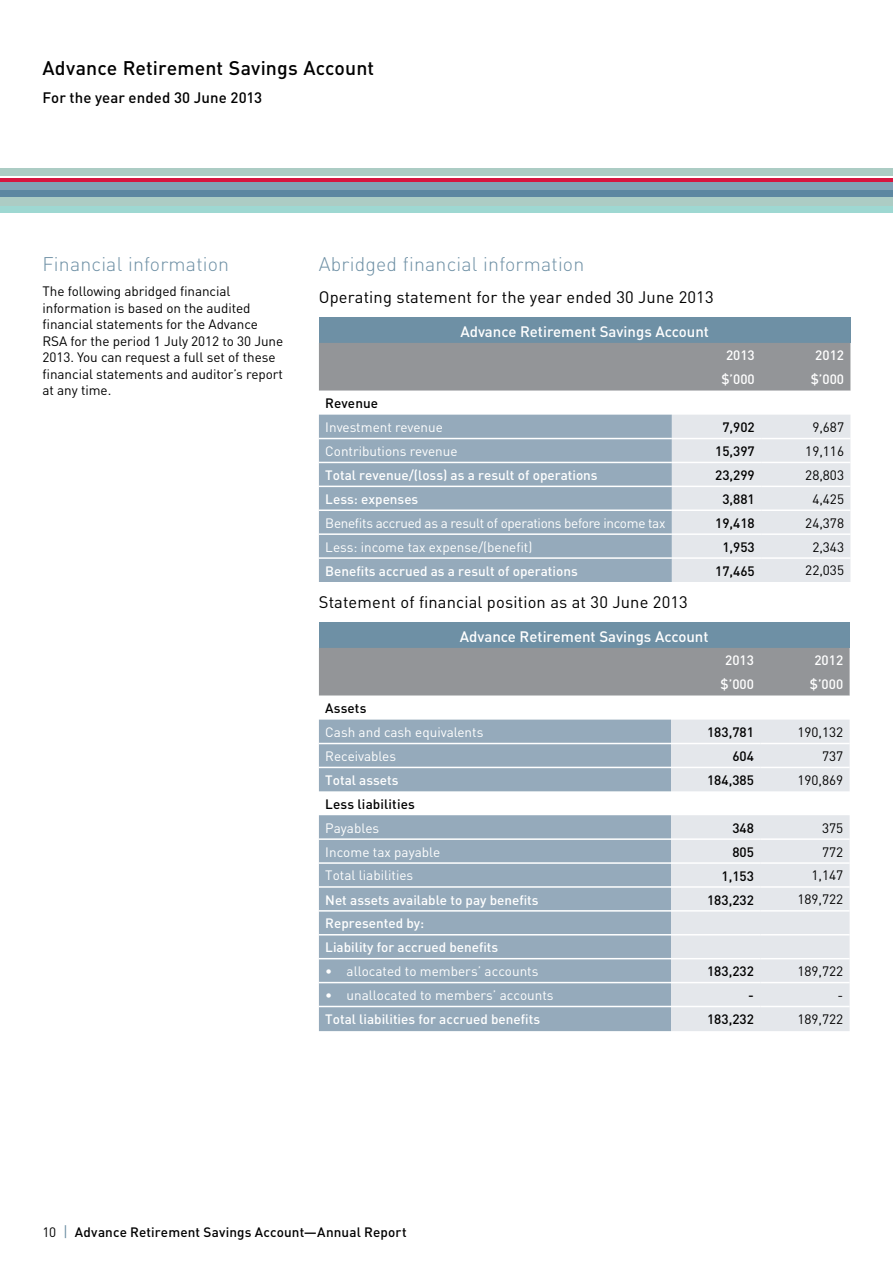
<style>
.page{position:relative;width:893px;height:1263px;background:#fff}
.page>*{position:absolute;margin:0;border:0;box-sizing:border-box;transform-origin:0 0}
.t1{font:300 19.5px "DIN";letter-spacing:.01em;color:#6e90a5}
.t2{font:500 19.5px "DIN";letter-spacing:.005em;color:#000}
.t3{font:16.5px "DIN";letter-spacing:.01em;color:#000}
.t4{font:500 15px "DIN";color:#fff}
.t5{font:500 15px "DIN";letter-spacing:.005em;color:#000}
.t6{font:13.5px/16.5px "DIN";letter-spacing:-.005em;color:#000}
.t7{font:500 13.5px/23.9px "DIN";color:#fff}
.t8{font:13.5px "DIN";color:#fff}
.t9{font:500 13.5px "DIN";letter-spacing:.005em;color:#000}
.t10{font:13.5px "DIN";letter-spacing:-.025em;color:#fff}
.s1{font-weight:400}
.s2{font-weight:400;font-size:15px;color:#6e90a5}
</style>
<div class="page">
<div style="left:0;top:169px;width:893px;height:7px;background:#acccc4"></div>
<div style="left:0;top:191px;width:893px;height:22px;background:#9ed8d2"></div>
<div style="left:0;top:193px;width:893px;height:12px;background:#acccc4"></div>
<div style="left:0;top:178px;width:893px;height:19px;background:#5d87a1"></div>
<div style="left:0;top:178px;width:893px;height:12px;background:#80a1b6"></div>
<hr style="left:0;top:178px;width:893px;height:4px;background:#d7143f">
<div style="left:319px;top:318px;width:531px;height:25px;background:#6e90a5"></div>
<svg style="left:319px;top:343px;width:531px;height:239px;background:#b2bcc6"></svg>
<hr style="left:672px;top:438px;width:89px;height:1px;background:#fff">
<hr style="left:761px;top:438px;width:89px;height:1px;background:#fff">
<hr style="left:672px;top:462px;width:89px;height:1px;background:#fff">
<hr style="left:761px;top:462px;width:89px;height:1px;background:#fff">
<hr style="left:672px;top:533px;width:89px;height:2px;background:#fff">
<hr style="left:761px;top:533px;width:89px;height:2px;background:#fff">
<hr style="left:672px;top:557px;width:89px;height:2px;background:#fff">
<hr style="left:761px;top:557px;width:89px;height:2px;background:#fff">
<hr style="left:672px;top:486px;width:89px;height:1px;background:#fff">
<hr style="left:761px;top:486px;width:89px;height:1px;background:#fff">
<hr style="left:672px;top:509px;width:89px;height:2px;background:#fff">
<hr style="left:761px;top:509px;width:89px;height:2px;background:#fff">
<hr style="left:319px;top:438px;width:353px;height:1px;background:#fff">
<hr style="left:319px;top:462px;width:353px;height:1px;background:#fff">
<hr style="left:319px;top:486px;width:353px;height:1px;background:#fff">
<hr style="left:319px;top:509px;width:353px;height:2px;background:#fff">
<hr style="left:319px;top:533px;width:353px;height:2px;background:#fff">
<hr style="left:319px;top:557px;width:353px;height:2px;background:#fff">
<div style="left:319px;top:623px;width:531px;height:25px;background:#6e90a5"></div>
<div style="left:319px;top:648px;width:531px;height:48px;background:#939598"></div>
<svg style="left:319px;top:719px;width:530px;height:1px"></svg>
<svg style="left:319px;top:720px;width:352px;height:311px;background:#9eb1c1"></svg>
<svg style="left:671px;top:720px;width:179px;height:311px;background:#e6e9ec"></svg>
<hr style="left:671px;top:838px;width:89px;height:2px;background:#fff">
<hr style="left:760px;top:838px;width:90px;height:2px;background:#fff">
<hr style="left:671px;top:862px;width:89px;height:2px;background:#fff">
<hr style="left:760px;top:862px;width:90px;height:2px;background:#fff">
<hr style="left:671px;top:886px;width:89px;height:2px;background:#fff">
<hr style="left:760px;top:886px;width:90px;height:2px;background:#fff">
<hr style="left:671px;top:910px;width:89px;height:2px;background:#fff">
<hr style="left:760px;top:910px;width:90px;height:2px;background:#fff">
<hr style="left:671px;top:743px;width:89px;height:1px;background:#fff">
<hr style="left:760px;top:743px;width:90px;height:1px;background:#fff">
<hr style="left:671px;top:767px;width:89px;height:1px;background:#fff">
<hr style="left:760px;top:767px;width:90px;height:1px;background:#fff">
<hr style="left:671px;top:982px;width:89px;height:1px;background:#fff">
<hr style="left:760px;top:982px;width:90px;height:1px;background:#fff">
<hr style="left:671px;top:1006px;width:89px;height:1px;background:#fff">
<hr style="left:760px;top:1006px;width:90px;height:1px;background:#fff">
<hr style="left:671px;top:934px;width:89px;height:1px;background:#fff">
<hr style="left:760px;top:934px;width:90px;height:1px;background:#fff">
<hr style="left:671px;top:958px;width:89px;height:1px;background:#fff">
<hr style="left:760px;top:958px;width:90px;height:1px;background:#fff">
<hr style="left:319px;top:743px;width:352px;height:1px;background:#fff">
<hr style="left:319px;top:767px;width:352px;height:1px;background:#fff">
<hr style="left:319px;top:838px;width:352px;height:2px;background:#fff">
<hr style="left:319px;top:862px;width:352px;height:2px;background:#fff">
<hr style="left:319px;top:886px;width:352px;height:2px;background:#fff">
<hr style="left:319px;top:910px;width:352px;height:2px;background:#fff">
<hr style="left:319px;top:934px;width:352px;height:1px;background:#fff">
<hr style="left:319px;top:958px;width:352px;height:1px;background:#fff">
<hr style="left:319px;top:982px;width:352px;height:1px;background:#fff">
<hr style="left:319px;top:1006px;width:352px;height:1px;background:#fff">
<h1 class="t2" style="left:43px;top:55px;width:333px">Advance Retirement Savings Account</h1>
<p class="t5" style="left:43px;top:88px;width:221px">For the year ended 30 June 2013</p>
<h1 class="t1" style="left:43px;top:251px;width:188px">Financial information</h1>
<p class="t6" style="left:43px;top:283px;width:242px">The following abridged financial information is based on the audited financial statements for the Advance RSA for the period 1 July 2012 to 30 June 2013. You can request a full set of these financial statements and auditor’s report at any time.</p>
<h1 class="t1" style="left:319px;top:251px;width:267px">Abridged financial information</h1>
<p class="t3" style="left:319px;top:288px;width:396px">Operating statement for the year ended 30 June 2013</p>
<p class="t4" style="left:460px;top:321px;width:250px">Advance Retirement Savings Account</p>
<p class="t7" style="left:726px;top:343px;width:30px">2013</p>
<p class="t7" style="left:815px;top:343px;width:30px">2012</p>
<p class="t7" style="left:721px;top:367px;width:35px">$’000</p>
<p class="t7" style="left:811px;top:367px;width:35px">$’000</p>
<p class="t9" style="left:325px;top:394px;width:54px">Revenue</p>
<p class="t8" style="left:325px;top:419px;width:119px">Investment revenue</p>
<p class="t9" style="left:722px;top:418px;width:34px">7,902</p>
<p class="t6" style="left:812px;top:419px;width:33px">9,687</p>
<p class="t8" style="left:325px;top:443px;width:134px">Contributions revenue</p>
<p class="t9" style="left:715px;top:442px;width:41px">15,397</p>
<p class="t6" style="left:805px;top:443px;width:40px">19,116</p>
<p class="t7" style="left:325px;top:463px;width:274px">Total revenue/(loss) as a result of operations</p>
<p class="t9" style="left:715px;top:466px;width:41px">23,299</p>
<p class="t6" style="left:805px;top:467px;width:40px">28,803</p>
<p class="t7" style="left:325px;top:487px;width:95px">Less: expenses</p>
<p class="t9" style="left:722px;top:490px;width:34px">3,881</p>
<p class="t6" style="left:812px;top:491px;width:33px">4,425</p>
<p class="t10" style="left:325px;top:515px;width:342px">Benefits accrued as a result of operations before income tax</p>
<p class="t9" style="left:715px;top:514px;width:41px">19,418</p>
<p class="t6" style="left:805px;top:515px;width:40px">24,378</p>
<p class="t8" style="left:325px;top:539px;width:209px">Less: income tax expense/(benefit)</p>
<p class="t9" style="left:722px;top:538px;width:34px">1,953</p>
<p class="t6" style="left:812px;top:539px;width:33px">2,343</p>
<p class="t7" style="left:325px;top:558px;width:254px">Benefits accrued as a result of operations</p>
<p class="t9" style="left:715px;top:562px;width:41px">17,465</p>
<p class="t6" style="left:805px;top:562px;width:40px">22,035</p>
<p class="t3" style="left:319px;top:593px;width:370px">Statement of financial position as at 30 June 2013</p>
<p class="t4" style="left:460px;top:626px;width:250px">Advance Retirement Savings Account</p>
<p class="t7" style="left:725px;top:648px;width:30px">2013</p>
<p class="t7" style="left:814px;top:648px;width:30px">2012</p>
<p class="t7" style="left:720px;top:672px;width:35px">$’000</p>
<p class="t7" style="left:810px;top:672px;width:35px">$’000</p>
<p class="t9" style="left:325px;top:699px;width:43px">Assets</p>
<p class="t8" style="left:325px;top:724px;width:160px">Cash and cash equivalents</p>
<p class="t9" style="left:707px;top:723px;width:48px">183,781</p>
<p class="t6" style="left:797px;top:724px;width:47px">190,132</p>
<p class="t8" style="left:325px;top:748px;width:72px">Receivables</p>
<p class="t9" style="left:732px;top:747px;width:23px">604</p>
<p class="t6" style="left:822px;top:748px;width:23px">737</p>
<p class="t7" style="left:325px;top:768px;width:75px">Total assets</p>
<p class="t9" style="left:707px;top:771px;width:48px">184,385</p>
<p class="t6" style="left:797px;top:772px;width:47px">190,869</p>
<p class="t9" style="left:325px;top:795px;width:91px">Less liabilities</p>
<p class="t8" style="left:325px;top:820px;width:55px">Payables</p>
<p class="t9" style="left:732px;top:819px;width:23px">348</p>
<p class="t6" style="left:822px;top:820px;width:23px">375</p>
<p class="t8" style="left:325px;top:844px;width:117px">Income tax payable</p>
<p class="t9" style="left:732px;top:843px;width:23px">805</p>
<p class="t6" style="left:822px;top:844px;width:23px">772</p>
<p class="t8" style="left:325px;top:868px;width:89px">Total liabilities</p>
<p class="t9" style="left:721px;top:867px;width:34px">1,153</p>
<p class="t6" style="left:811px;top:867px;width:33px">1,147</p>
<p class="t7" style="left:325px;top:887px;width:215px">Net assets available to pay benefits</p>
<p class="t9" style="left:707px;top:890px;width:48px">183,232</p>
<p class="t6" style="left:797px;top:891px;width:47px">189,722</p>
<p class="t7" style="left:325px;top:911px;width:175px">Represented by:<br>Liability for accrued benefits</p>
<p class="t8" style="left:325px;top:963px;width:215px">• allocated to members’ accounts</p>
<p class="t9" style="left:707px;top:962px;width:48px">183,232</p>
<p class="t6" style="left:797px;top:963px;width:47px">189,722</p>
<p class="t8" style="left:325px;top:987px;width:230px">• unallocated to members’ accounts</p>
<p class="t9" style="left:748px;top:986px;width:7px">-</p>
<p class="t6" style="left:837px;top:987px;width:7px">-</p>
<p class="t7" style="left:325px;top:1007px;width:216px">Total liabilities for accrued benefits</p>
<p class="t9" style="left:707px;top:1010px;width:48px">183,232</p>
<p class="t6" style="left:797px;top:1011px;width:47px">189,722</p>
<p class="t9" style="left:43px;top:1223px;width:366px"><span class="s1">10</span> <span class="s2">|</span> Advance Retirement Savings Account—Annual Report</p>
</div>
